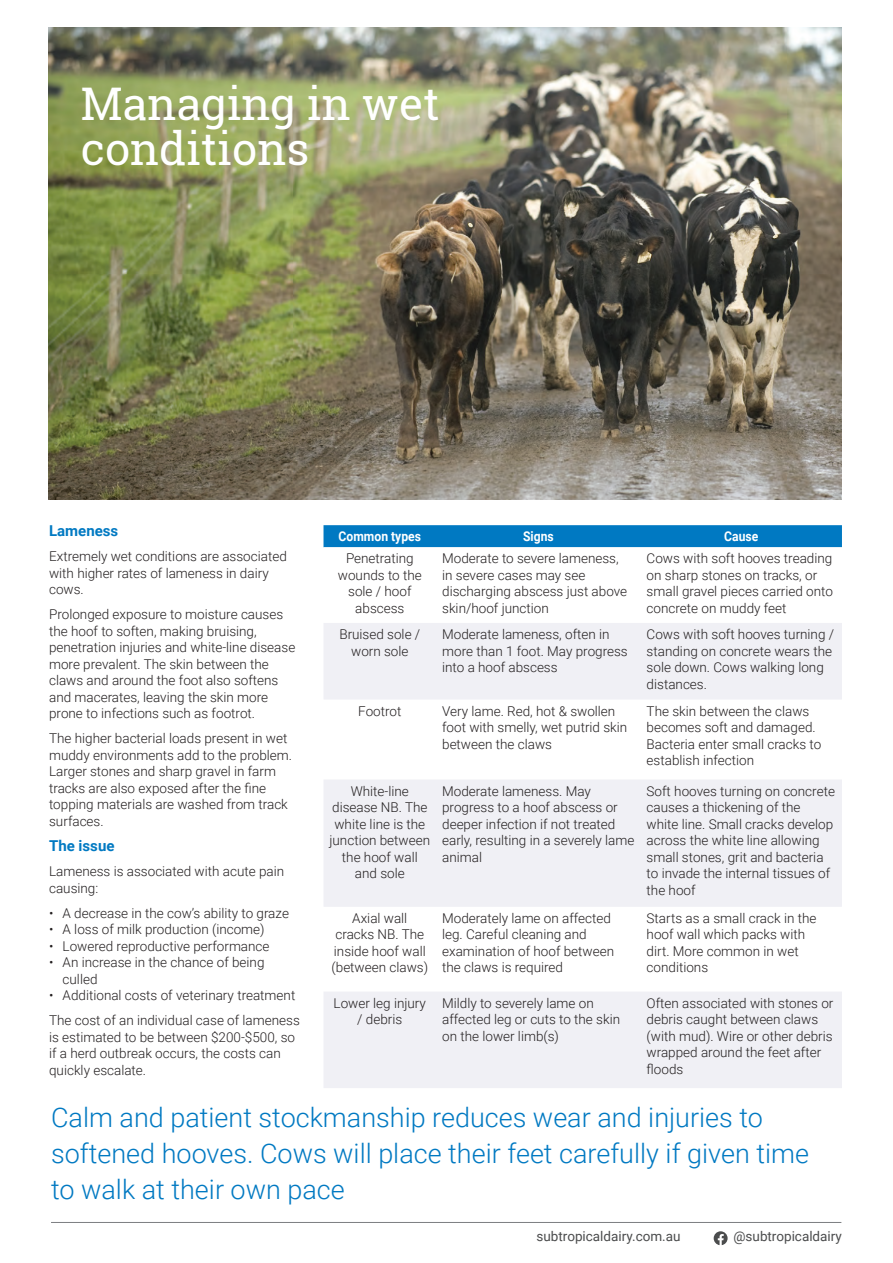
<style>
.page{position:relative;width:893px;height:1263px;background:#fff}
.page>*{position:absolute;margin:0;border:0;box-sizing:border-box;transform-origin:0 0}
.t1{font:45px/45px "Roboto Slab";color:#fff}
.t2{font:300 27px/36px "Roboto";color:#0079c2}
.t3{font:700 15px "Roboto";color:#0079c2}
.t4{font:300 13.5px/16.5px "Roboto";color:#231f20}
.t5{font:13.5px "Roboto";color:#4b4c4d}
.t6{font:700 13.5px "Roboto";color:#fff;scale:.9 1}
</style>
<div class="page">
<img style="left:49px;top:27px;width:793px;height:473px">
<div style="left:323px;top:525px;width:519px;height:22px;background:#0079c2"></div>
<svg style="left:324px;top:623px;width:518px;height:465px;fill:#f0f0f5"></svg>
<svg style="left:714px;top:1231px;width:14px;height:14px"></svg>
<hr style="left:51px;top:1222px;width:790px;height:1px;background:#7c7e81">
<h1 class="t1" style="left:81px;top:81px;width:360px">Managing in wet conditions</h1>
<p class="t3" style="left:49px;top:521px;width:71px">Lameness</p>
<p class="t4" style="left:49px;top:548px;width:239px">Extremely wet conditions are associated with higher rates of lameness in dairy cows.</p>
<p class="t4" style="left:49px;top:606px;width:248px">Prolonged exposure to moisture causes the hoof to soften, making bruising, penetration injuries and white-line disease more prevalent. The skin between the claws and around the foot also softens and macerates, leaving the skin more prone to infections such as footrot.</p>
<p class="t4" style="left:49px;top:730px;width:244px">The higher bacterial loads present in wet muddy environments add to the problem.<br>Larger stones and sharp gravel in farm tracks are also exposed after the fine topping materials are washed from track surfaces.</p>
<p class="t3" style="left:49px;top:835px;width:67px">The issue</p>
<p class="t4" style="left:49px;top:862px;width:237px">Lameness is associated with acute pain causing:</p>
<p class="t4" style="left:49px;top:904px;width:241px">• A decrease in the cow’s ability to graze</p>
<p class="t4" style="left:49px;top:920px;width:217px">• A loss of milk production (income)</p>
<p class="t4" style="left:49px;top:937px;width:222px">• Lowered reproductive performance</p>
<p class="t4" style="left:63px;top:953px;width:203px;text-indent:-14px">• An increase in the chance of being culled</p>
<p class="t4" style="left:49px;top:982px;width:252px;line-height:25px">• Additional costs of veterinary treatment<br>The cost of an individual case of lameness</p>
<p class="t4" style="left:49px;top:1028px;width:247px">is estimated to be between $200-$500, so if a herd outbreak occurs, the costs can quickly escalate.</p>
<p class="t6" style="left:339px;top:527px;width:93px">Common types</p>
<p class="t6" style="left:523px;top:527px;width:36px">Signs</p>
<p class="t6" style="left:724px;top:527px;width:39px">Cause</p>
<p class="t4" style="left:338px;top:550px;width:85px;text-align:center">Penetrating wounds to the sole / hoof abscess</p>
<p class="t4" style="left:442px;top:550px;width:187px">Moderate to severe lameness, in severe cases may see discharging abscess just above skin/hoof junction</p>
<p class="t4" style="left:647px;top:550px;width:188px">Cows with soft hooves treading on sharp stones on tracks, or small gravel pieces carried onto concrete on muddy feet</p>
<p class="t4" style="left:339px;top:625px;width:82px;text-align:center">Bruised sole / worn sole</p>
<p class="t4" style="left:442px;top:625px;width:187px">Moderate lameness, often in more than 1 foot. May progress into a hoof abscess</p>
<p class="t4" style="left:647px;top:625px;width:189px">Cows with soft hooves turning / standing on concrete wears the sole down. Cows walking long distances.</p>
<p class="t4" style="left:358px;top:702px;width:45px">Footrot</p>
<p class="t4" style="left:442px;top:702px;width:187px">Very lame. Red, hot &amp; swollen foot with smelly, wet putrid skin between the claws</p>
<p class="t4" style="left:647px;top:702px;width:176px">The skin between the claws becomes soft and damaged.<br>Bacteria enter small cracks to establish infection</p>
<p class="t4" style="left:329px;top:782px;width:102px;text-align:center">White-line disease NB. The white line is the junction between the hoof wall and sole</p>
<p class="t4" style="left:442px;top:782px;width:194px">Moderate lameness. May progress to a hoof abscess or deeper infection if not treated early, resulting in a severely lame animal</p>
<p class="t4" style="left:647px;top:782px;width:190px">Soft hooves turning on concrete causes a thickening of the white line. Small cracks develop across the white line allowing small stones, grit and bacteria to invade the internal tissues of the hoof</p>
<p class="t4" style="left:332px;top:909px;width:98px;text-align:center">Axial wall cracks NB. The inside hoof wall (between claws)</p>
<p class="t4" style="left:442px;top:909px;width:173px">Moderately lame on affected leg. Careful cleaning and examination of hoof between the claws is required</p>
<p class="t4" style="left:647px;top:909px;width:171px">Starts as a small crack in the hoof wall which packs with dirt. More common in wet conditions</p>
<p class="t4" style="left:334px;top:994px;width:94px;text-align:center">Lower leg injury / debris</p>
<p class="t4" style="left:442px;top:994px;width:179px">Mildly to severely lame on affected leg or cuts to the skin on the lower limb(s)</p>
<p class="t4" style="left:647px;top:994px;width:188px">Often associated with stones or debris caught between claws (with mud). Wire or other debris wrapped around the feet after floods</p>
<h2 class="t2" style="left:51px;top:1098px;width:759px">Calm and patient stockmanship reduces wear and injuries to softened hooves. Cows will place their feet carefully if given time to walk at their own pace</h2>
<p class="t5" style="left:536px;top:1227px;width:146px">subtropicaldairy.com.au</p>
<p class="t5" style="left:733px;top:1227px;width:110px">@subtropicaldairy</p>
</div>
